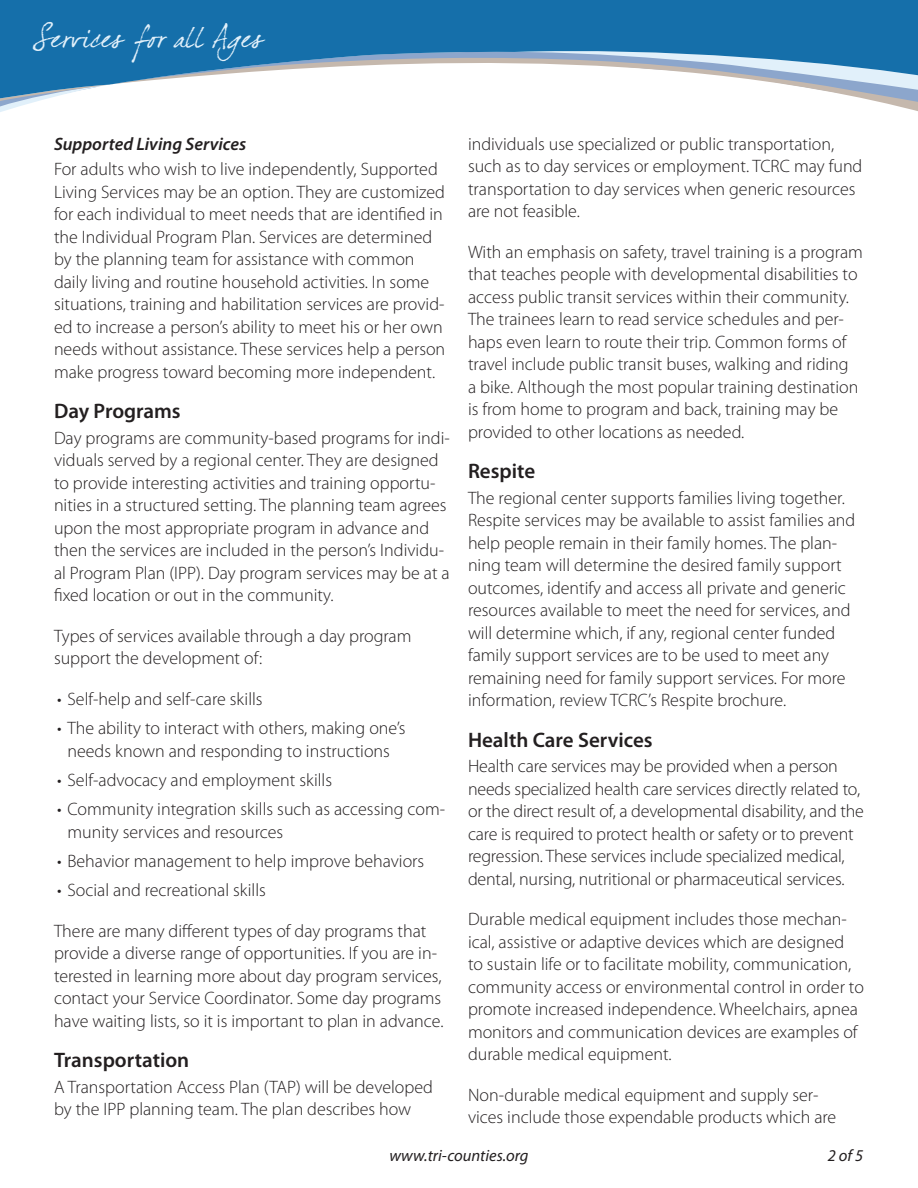
<style>
.page{position:relative;width:918px;height:1188px;background:#fff}
.page>*{position:absolute;margin:0;border:0;box-sizing:border-box;transform-origin:0 0}
.t1{font:27px "Dear Joefour";letter-spacing:-.01em;color:#e1f0fa}
.t2{font:600 21px "Myriad Pro";color:#231f20}
.t3{font:300 18px/22.5px "Myriad Pro";color:#231f20}
.t4{font:italic 600 18px "Myriad Pro";color:#231f20}
.t5{font:italic 16.5px "Myriad Pro";color:#231f20}
.s1{font-family:"Dear Joe 5"}
</style>
<div class="page">
<svg style="left:0;top:0;width:918px;height:112px;fill:#156faa"></svg>
<h1 class="t1" style="left:33px;top:22px;width:232px">Se<span class="s1">r</span>v<span class="s1">i</span>ces fo<span class="s1">r</span> all Ages</h1>
<p class="t4" style="left:54px;top:134px;width:194px">Supported Living Services</p>
<p class="t3" style="left:54px;top:158px;width:393px">For adults who wish to live independently, Supported Living Services may be an option. They are customized for each individual to meet needs that are identified in the Individual Program Plan. Services are determined by the planning team for assistance with common daily living and routine household activities. In some situations, training and habilitation services are provid&shy;ed to increase a person’s ability to meet his or her own needs without assistance. These services help a person make progress toward becoming more independent.</p>
<p class="t2" style="left:54px;top:400px;width:128px">Day Programs</p>
<p class="t3" style="left:54px;top:427px;width:397px">Day programs are community-based programs for indi&shy;viduals served by a regional center. They are designed to provide interesting activities and training opportu&shy;nities in a structured setting. The planning team agrees upon the most appropriate program in advance and then the services are included in the person’s Individu&shy;al Program Plan (IPP). Day program services may be at a fixed location or out in the community.</p>
<p class="t3" style="left:54px;top:625px;width:359px">Types of services available through a day program support the development of:</p>
<p class="t3" style="left:57px;top:688px;width:207px">• Self-help and self-care skills</p>
<p class="t3" style="left:57px;top:717px;width:350px;text-align:center">• The ability to interact with others, making one’s needs known and responding to instructions</p>
<p class="t3" style="left:57px;top:769px;width:277px">• Self-advocacy and employment skills</p>
<p class="t3" style="left:68px;top:798px;width:379px;text-indent:-10px">• Community integration skills such as accessing com&shy;munity services and resources</p>
<p class="t3" style="left:57px;top:850px;width:369px">• Behavior management to help improve behaviors</p>
<p class="t3" style="left:57px;top:879px;width:210px">• Social and recreational skills</p>
<p class="t3" style="left:54px;top:920px;width:391px">There are many different types of day programs that provide a diverse range of opportunities. If you are in&shy;terested in learning more about day program services, contact your Service Coordinator. Some day programs have waiting lists, so it is important to plan in advance.</p>
<p class="t2" style="left:54px;top:1048px;width:137px">Transportation</p>
<p class="t3" style="left:54px;top:1076px;width:381px">A Transportation Access Plan (TAP) will be developed by the IPP planning team. The plan describes how</p>
<p class="t3" style="left:468px;top:133px;width:396px">individuals use specialized or public transportation, such as to day services or employment. TCRC may fund transportation to day services when generic resources are not feasible.</p>
<p class="t3" style="left:468px;top:241px;width:397px">With an emphasis on safety, travel training is a program that teaches people with developmental disabilities to access public transit services within their community.<br>The trainees learn to read service schedules and per&shy;haps even learn to route their trip. Common forms of travel include public transit buses, walking and riding<br>a bike. Although the most popular training destination is from home to program and back, training may be provided to other locations as needed.</p>
<p class="t2" style="left:468px;top:459px;width:69px">Respite</p>
<p class="t3" style="left:468px;top:487px;width:389px">The regional center supports families living together.<br>Respite services may be available to assist families and help people remain in their family homes. The plan&shy;ning team will determine the desired family support outcomes, identify and access all private and generic resources available to meet the need for services, and will determine which, if any, regional center funded family support services are to be used to meet any remaining need for family support services. For more information, review TCRC’s Respite brochure.</p>
<p class="t2" style="left:468px;top:728px;width:186px">Health Care Services</p>
<p class="t3" style="left:468px;top:755px;width:398px">Health care services may be provided when a person needs specialized health care services directly related to, or the direct result of, a developmental disability, and the care is required to protect health or safety or to prevent regression. These services include specialized medical, dental, nursing, nutritional or pharmaceutical services.</p>
<p class="t3" style="left:468px;top:908px;width:397px">Durable medical equipment includes those mechan&shy;ical, assistive or adaptive devices which are designed<br>to sustain life or to facilitate mobility, communication, community access or environmental control in order to promote increased independence. Wheelchairs, apnea monitors and communication devices are examples of durable medical equipment.</p>
<p class="t3" style="left:468px;top:1084px;width:370px">Non-durable medical equipment and supply ser&shy;vices include those expendable products which are</p>
<p class="t5" style="left:389px;top:1147px;width:141px">www.tri-counties.org</p>
<p class="t5" style="left:828px;top:1147px;width:37px">2 of 5</p>
</div>
